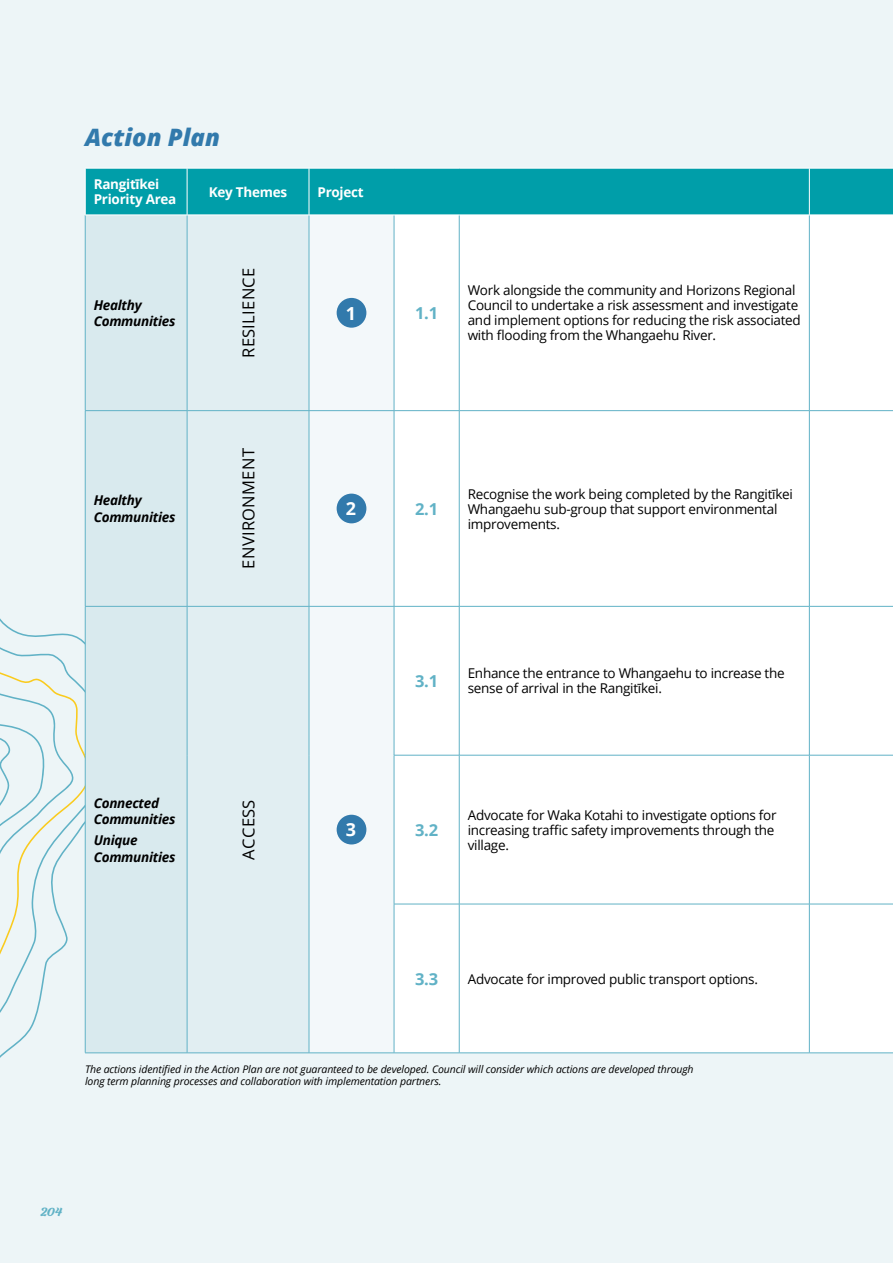
<style>
.page{position:relative;width:893px;height:1263px;background:#edf5f7}
.page>*{position:absolute;margin:0;border:0;box-sizing:border-box;transform-origin:0 0}
.t1{font:italic 800 24px "Open Sans";color:#327aac}
.t2{font:700 18px "Open Sans";color:#fff}
.t3{font:16.5px "Open Sans";letter-spacing:.02em;color:#000}
.t4{font:700 16.5px "Open Sans";color:#61b2c6}
.t5{font:13.5px/15px "Open Sans";letter-spacing:-.02em;color:#000}
.t6{font:italic 700 13.5px/16.5px "Open Sans";letter-spacing:-.02em;color:#000}
.t7{font:700 13.5px/15px "Open Sans";letter-spacing:-.02em;color:#fff}
.t8{font:13.5px "Ganache";color:#61b2c6}
.t9{font:italic 10.5px/12.6px "Open Sans";letter-spacing:-.01em;color:#000}
</style>
<div class="page">
<svg style="left:0;top:575px;width:130px;height:483px"></svg>
<svg style="left:0;top:639px;width:85px;height:391px"></svg>
<svg style="left:0;top:666px;width:85px;height:316px"></svg>
<div style="left:86px;top:169px;width:807px;height:46px;background:#009ea9"></div>
<div style="left:86px;top:216px;width:101px;height:836px;background:#d9eaee"></div>
<div style="left:188px;top:216px;width:121px;height:836px;background:#e1eef2"></div>
<svg style="left:310px;top:216px;width:84px;height:836px"></svg>
<div style="left:395px;top:216px;width:498px;height:836px;background:#fff"></div>
<hr style="left:85px;top:215px;width:1px;height:195px;background:#61b2c6">
<hr style="left:187px;top:215px;width:1px;height:195px;background:#61b2c6">
<hr style="left:309px;top:215px;width:1px;height:195px;background:#61b2c6">
<hr style="left:394px;top:215px;width:1px;height:195px;background:#61b2c6">
<hr style="left:459px;top:215px;width:1px;height:195px;background:#61b2c6">
<hr style="left:809px;top:215px;width:1px;height:195px;background:#61b2c6">
<hr style="left:85px;top:410px;width:102px;height:1px;background:#61b2c6">
<hr style="left:85px;top:411px;width:1px;height:195px;background:#61b2c6">
<hr style="left:187px;top:410px;width:122px;height:1px;background:#61b2c6">
<hr style="left:187px;top:411px;width:1px;height:195px;background:#61b2c6">
<hr style="left:309px;top:410px;width:85px;height:1px;background:#61b2c6">
<hr style="left:309px;top:411px;width:1px;height:195px;background:#61b2c6">
<hr style="left:394px;top:410px;width:65px;height:1px;background:#61b2c6">
<hr style="left:394px;top:411px;width:1px;height:195px;background:#61b2c6">
<hr style="left:459px;top:410px;width:350px;height:1px;background:#61b2c6">
<hr style="left:459px;top:411px;width:1px;height:195px;background:#61b2c6">
<hr style="left:809px;top:410px;width:84px;height:1px;background:#61b2c6">
<hr style="left:809px;top:411px;width:1px;height:195px;background:#61b2c6">
<hr style="left:85px;top:606px;width:102px;height:1px;background:#61b2c6">
<hr style="left:85px;top:606px;width:1px;height:149px;background:#61b2c6">
<hr style="left:187px;top:606px;width:122px;height:1px;background:#61b2c6">
<hr style="left:187px;top:606px;width:1px;height:149px;background:#61b2c6">
<hr style="left:309px;top:606px;width:85px;height:1px;background:#61b2c6">
<hr style="left:309px;top:606px;width:1px;height:149px;background:#61b2c6">
<hr style="left:394px;top:606px;width:65px;height:1px;background:#61b2c6">
<hr style="left:394px;top:606px;width:1px;height:149px;background:#61b2c6">
<hr style="left:459px;top:606px;width:350px;height:1px;background:#61b2c6">
<hr style="left:459px;top:606px;width:1px;height:149px;background:#61b2c6">
<hr style="left:809px;top:606px;width:84px;height:1px;background:#61b2c6">
<hr style="left:809px;top:606px;width:1px;height:149px;background:#61b2c6">
<hr style="left:85px;top:755px;width:1px;height:149px;background:#61b2c6">
<hr style="left:187px;top:755px;width:1px;height:149px;background:#61b2c6">
<hr style="left:309px;top:755px;width:1px;height:149px;background:#61b2c6">
<hr style="left:394px;top:755px;width:65px;height:1px;background:#61b2c6">
<hr style="left:394px;top:755px;width:1px;height:149px;background:#61b2c6">
<hr style="left:459px;top:755px;width:350px;height:1px;background:#61b2c6">
<hr style="left:459px;top:755px;width:1px;height:149px;background:#61b2c6">
<hr style="left:809px;top:755px;width:84px;height:1px;background:#61b2c6">
<hr style="left:809px;top:755px;width:1px;height:149px;background:#61b2c6">
<hr style="left:85px;top:904px;width:1px;height:149px;background:#61b2c6">
<hr style="left:187px;top:904px;width:1px;height:149px;background:#61b2c6">
<hr style="left:309px;top:904px;width:1px;height:149px;background:#61b2c6">
<hr style="left:394px;top:904px;width:65px;height:1px;background:#61b2c6">
<hr style="left:394px;top:904px;width:1px;height:149px;background:#61b2c6">
<hr style="left:459px;top:904px;width:350px;height:1px;background:#61b2c6">
<hr style="left:459px;top:904px;width:1px;height:149px;background:#61b2c6">
<hr style="left:809px;top:904px;width:84px;height:1px;background:#61b2c6">
<hr style="left:809px;top:904px;width:1px;height:149px;background:#61b2c6">
<hr style="left:85px;top:1052px;width:102px;height:1px;background:#61b2c6">
<hr style="left:187px;top:1052px;width:122px;height:1px;background:#61b2c6">
<hr style="left:309px;top:1052px;width:85px;height:1px;background:#61b2c6">
<hr style="left:394px;top:1052px;width:65px;height:1px;background:#61b2c6">
<hr style="left:459px;top:1052px;width:350px;height:1px;background:#61b2c6">
<hr style="left:809px;top:1052px;width:84px;height:1px;background:#61b2c6">
<hr style="left:85px;top:168px;width:102px;height:1px;background:#fff">
<hr style="left:85px;top:168px;width:1px;height:47px;background:#fff">
<hr style="left:85px;top:215px;width:102px;height:1px;background:#fff">
<hr style="left:187px;top:168px;width:122px;height:1px;background:#fff">
<hr style="left:187px;top:168px;width:1px;height:47px;background:#fff">
<hr style="left:309px;top:168px;width:85px;height:1px;background:#fff">
<hr style="left:309px;top:168px;width:1px;height:47px;background:#fff">
<hr style="left:394px;top:168px;width:65px;height:1px;background:#fff">
<hr style="left:459px;top:168px;width:350px;height:1px;background:#fff">
<hr style="left:187px;top:215px;width:122px;height:1px;background:#fff">
<hr style="left:309px;top:215px;width:85px;height:1px;background:#fff">
<hr style="left:394px;top:215px;width:65px;height:1px;background:#fff">
<hr style="left:459px;top:215px;width:350px;height:1px;background:#fff">
<hr style="left:809px;top:168px;width:84px;height:1px;background:#fff">
<hr style="left:809px;top:168px;width:1px;height:47px;background:#fff">
<hr style="left:809px;top:215px;width:84px;height:1px;background:#fff">
<div style="left:337px;top:298px;width:29px;height:30px;background:#327aac;border-radius:50%"></div>
<div style="left:337px;top:494px;width:29px;height:29px;background:#327aac;border-radius:50%"></div>
<div style="left:337px;top:815px;width:29px;height:29px;background:#327aac;border-radius:50%"></div>
<h1 class="t1" style="left:85px;top:119px;width:137px">Action Plan</h1>
<p class="t7" style="left:94px;top:176px;width:84px">Rangitīkei<br>Priority Area</p>
<p class="t7" style="left:209px;top:184px;width:80px">Key Themes</p>
<p class="t7" style="left:317px;top:184px;width:48px">Project</p>
<p class="t6" style="left:94px;top:296px;width:83px">Healthy<br>Communities</p>
<p class="t3" style="left:237px;top:358px;width:92px;rotate:-90deg">RESILIENCE</p>
<h2 class="t2" style="left:346px;top:300px;width:12px">1</h2>
<p class="t4" style="left:415px;top:301px;width:24px">1.1</p>
<p class="t5" style="left:468px;top:283px;width:335px">Work alongside the community and Horizons Regional Council to undertake a risk assessment and investigate and implement options for reducing the risk associated with flooding from the Whangaehu River.</p>
<p class="t6" style="left:94px;top:492px;width:83px">Healthy<br>Communities</p>
<p class="t3" style="left:237px;top:569px;width:122px;rotate:-90deg">ENVIRONMENT</p>
<h2 class="t2" style="left:346px;top:496px;width:12px">2</h2>
<p class="t4" style="left:415px;top:497px;width:24px">2.1</p>
<p class="t5" style="left:468px;top:486px;width:327px">Recognise the work being completed by the Rangitīkei<br>Whangaehu sub-group that support environmental improvements.</p>
<p class="t6" style="left:94px;top:794px;width:83px">Connected<br>Communities</p>
<p class="t6" style="left:94px;top:832px;width:83px">Unique<br>Communities</p>
<p class="t3" style="left:237px;top:860px;width:62px;rotate:-90deg">ACCESS</p>
<h2 class="t2" style="left:346px;top:817px;width:12px">3</h2>
<p class="t4" style="left:415px;top:669px;width:24px">3.1</p>
<p class="t5" style="left:468px;top:666px;width:318px">Enhance the entrance to Whangaehu to increase the sense of arrival in the Rangitīkei.</p>
<p class="t4" style="left:415px;top:818px;width:24px">3.2</p>
<p class="t5" style="left:468px;top:807px;width:310px">Advocate for Waka Kotahi to investigate options for increasing traffic safety improvements through the village.</p>
<p class="t4" style="left:415px;top:967px;width:24px">3.3</p>
<p class="t5" style="left:468px;top:971px;width:292px">Advocate for improved public transport options.</p>
<p class="t9" style="left:85px;top:1062px;width:610px">The actions identified in the Action Plan are not guaranteed to be developed. Council will consider which actions are developed through long term planning processes and collaboration with implementation partners.</p>
<p class="t8" style="left:40px;top:1203px;width:23px">204</p>
</div>
